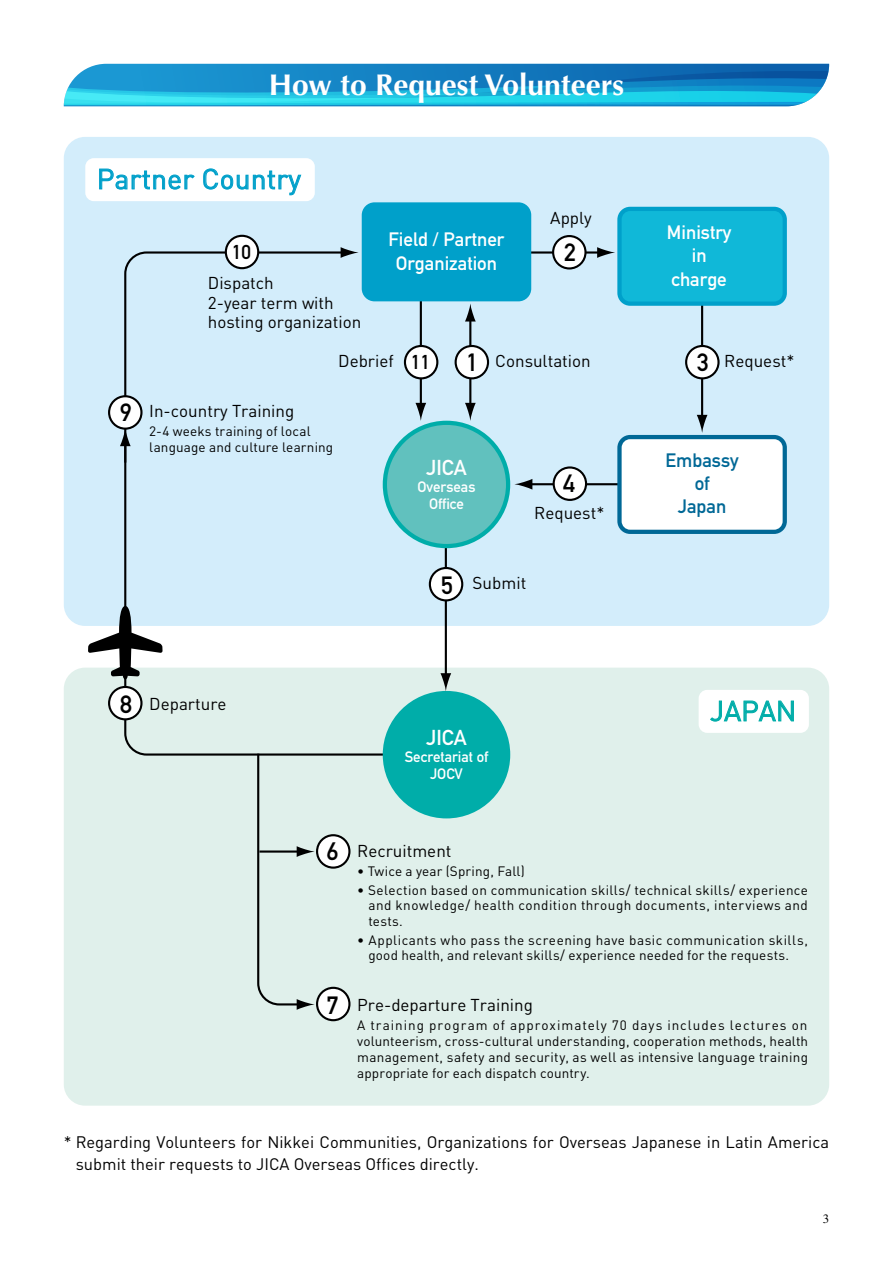
<style>
.page{position:relative;width:893px;height:1263px;background:#fff}
.page>*{position:absolute;margin:0;border:0;box-sizing:border-box;transform-origin:0 0}
.t1{font:700 30px "Optima";color:#fff}
.t2{font:27.9px "DIN";letter-spacing:.01em;color:#00a0ca}
.t3{font:27.9px "DIN";color:#00ada9}
.t4{font:700 24.6px "DIN Alternate";color:#000}
.t5{font:700 21.3px "DIN Alternate";color:#fff}
.t6{font:700 19.8px "DIN Alternate";color:#000}
.t7{font:700 19.2px/23.4px "DIN Alternate";color:#fff;text-align:center}
.t8{font:700 19.2px/23.4px "DIN Alternate";color:#006896;text-align:center}
.t9{font:16.95px/19.2px "DIN";color:#000}
.t10{font:16.5px/22.5px "DIN";color:#000}
.t11{font:700 14.85px/17px "DIN Alternate";color:#fff;text-align:center}
.t12{font:13.5px/15.9px "DIN";letter-spacing:.02em;color:#000;text-align:justify}
.t13{font:12.75px "Times";color:#000}
.s1{font-family:"DIN Alternate";font-weight:700;font-size:24.6px}
</style>
<div class="page">
<svg style="left:64px;top:64px;width:765px;height:42px;background:#1d9ccf"></svg>
<div style="left:64px;top:137px;width:765px;height:489px;background:#d3edfb;border-radius:21px"></div>
<div style="left:64px;top:668px;width:765px;height:438px;background:#e0f0eb;border-radius:21px"></div>
<svg style="left:123px;top:250px;width:283px;height:507px"></svg>
<svg style="left:341px;top:247px;width:18px;height:11px"></svg>
<div style="left:383px;top:691px;width:127px;height:127px;background:#00ada9;border-radius:50%"></div>
<hr style="left:701px;top:294px;width:2px;height:124px;background:#000">
<hr style="left:482px;top:251px;width:119px;height:3px;background:#000">
<hr style="left:420px;top:286px;width:2px;height:120px;background:#000">
<hr style="left:124px;top:443px;width:2px;height:20px;background:#000">
<hr style="left:445px;top:536px;width:2px;height:141px;background:#000">
<svg style="left:440px;top:673px;width:11px;height:18px"></svg>
<hr style="left:469px;top:318px;width:2px;height:88px;background:#000">
<svg style="left:465px;top:304px;width:11px;height:17px"></svg>
<hr style="left:529px;top:483px;width:107px;height:2px;background:#000">
<svg style="left:455px;top:345px;width:34px;height:34px"></svg>
<svg style="left:225px;top:235px;width:34px;height:34px"></svg>
<svg style="left:404px;top:345px;width:34px;height:34px"></svg>
<svg style="left:552px;top:235px;width:35px;height:34px"></svg>
<svg style="left:685px;top:345px;width:35px;height:34px"></svg>
<svg style="left:553px;top:466px;width:34px;height:35px"></svg>
<svg style="left:108px;top:395px;width:35px;height:51px"></svg>
<svg style="left:108px;top:686px;width:35px;height:34px"></svg>
<svg style="left:88px;top:606px;width:75px;height:73px"></svg>
<svg style="left:617px;top:415px;width:170px;height:119px"></svg>
<div style="left:85px;top:158px;width:230px;height:43px;background:#fff;border-radius:9px"></div>
<svg style="left:99px;top:169px;width:96px;height:21px"></svg>
<svg style="left:203px;top:168px;width:98px;height:27px"></svg>
<svg style="left:256px;top:751px;width:94px;height:270px"></svg>
<div style="left:362px;top:202px;width:169px;height:99px;background:#00a0ca;border-radius:13px"></div>
<svg style="left:597px;top:207px;width:190px;height:99px;background:#24bad9"></svg>
<svg style="left:429px;top:567px;width:34px;height:34px"></svg>
<div style="left:699px;top:690px;width:110px;height:43px;background:#fff;border-radius:9px"></div>
<svg style="left:710px;top:700px;width:84px;height:21px"></svg>
<svg style="left:383px;top:403px;width:149px;height:145px"></svg>
<h1 class="t1" style="left:269px;top:68px;width:357px">How to Request Volunteers</h1>
<h2 class="t2" style="left:97px;top:161px;width:206px">Partner Country</h2>
<h3 class="t6" style="left:232px;top:237px;width:20px">10</h3>
<p class="t9" style="left:208px;top:273px;width:155px">Dispatch<br>2-year term with hosting organization</p>
<p class="t9" style="left:550px;top:208px;width:43px">Apply</p>
<h3 class="t7" style="left:389px;top:227px;width:117px">Field / Partner<br>Organization</h3>
<h3 class="t7" style="left:667px;top:219px;width:66px">Ministry in charge</h3>
<h3 class="t4" style="left:564px;top:233px;width:13px">2</h3>
<h3 class="t4" style="left:120px;top:394px;width:13px">9</h3>
<p class="t9" style="left:149px;top:401px;width:147px">In-country Training</p>
<h3 class="t4" style="left:466px;top:343px;width:13px">1</h3>
<p class="t9" style="left:338px;top:351px;width:57px">Debrief</p>
<p class="t9" style="left:495px;top:351px;width:97px">Consultation</p>
<h3 class="t6" style="left:411px;top:347px;width:20px">11</h3>
<p class="t12" style="left:149px;top:423px;width:185px">2-4 weeks training of local language and culture learning</p>
<h3 class="t5" style="left:426px;top:451px;width:42px">JICA</h3>
<p class="t11" style="left:417px;top:477px;width:60px">Overseas<br>Office</p>
<h3 class="t4" style="left:563px;top:465px;width:13px">4</h3>
<p class="t9" style="left:534px;top:503px;width:72px">Request*</p>
<p class="t9" style="left:441px;top:573px;width:87px"><span class="s1">5</span> Submit</p>
<h3 class="t4" style="left:697px;top:344px;width:13px">3</h3>
<p class="t9" style="left:724px;top:351px;width:72px">Request*</p>
<h3 class="t8" style="left:665px;top:447px;width:75px">Embassy of<br>Japan</h3>
<h3 class="t4" style="left:120px;top:685px;width:13px">8</h3>
<p class="t9" style="left:149px;top:694px;width:79px">Departure</p>
<h3 class="t5" style="left:426px;top:722px;width:42px">JICA</h3>
<p class="t11" style="left:405px;top:748px;width:85px">Secretariat of<br>JOCV</p>
<h2 class="t3" style="left:710px;top:693px;width:88px">JAPAN</h2>
<h3 class="t4" style="left:327px;top:832px;width:13px">6</h3>
<h3 class="t4" style="left:327px;top:986px;width:13px">7</h3>
<p class="t9" style="left:357px;top:841px;width:96px">Recruitment</p>
<p class="t12" style="left:357px;top:863px;width:169px">• Twice a year (Spring, Fall)</p>
<p class="t12" style="left:368px;top:881px;width:441px;text-indent:-11px">• Selection based on communication skills/ technical skills/ experience and knowledge/ health condition through documents, interviews and tests.</p>
<p class="t12" style="left:357px;top:931px;width:452px;text-align:center">• Applicants who pass the screening have basic communication skills, good health, and relevant skills/ experience needed for the requests.</p>
<p class="t9" style="left:357px;top:995px;width:177px">Pre-departure Training</p>
<p class="t12" style="left:357px;top:1017px;width:452px">A training program of approximately 70 days includes lectures on volunteerism, cross-cultural understanding, cooperation methods, health management, safety and security, as well as intensive language training appropriate for each dispatch country.</p>
<p class="t10" style="left:76px;top:1130px;width:755px;text-indent:-12px">* Regarding Volunteers for Nikkei Communities, Organizations for Overseas Japanese in Latin America submit their requests to JICA Overseas Offices directly.</p>
<p class="t13" style="left:823px;top:1211px;width:8px">3</p>
</div>
